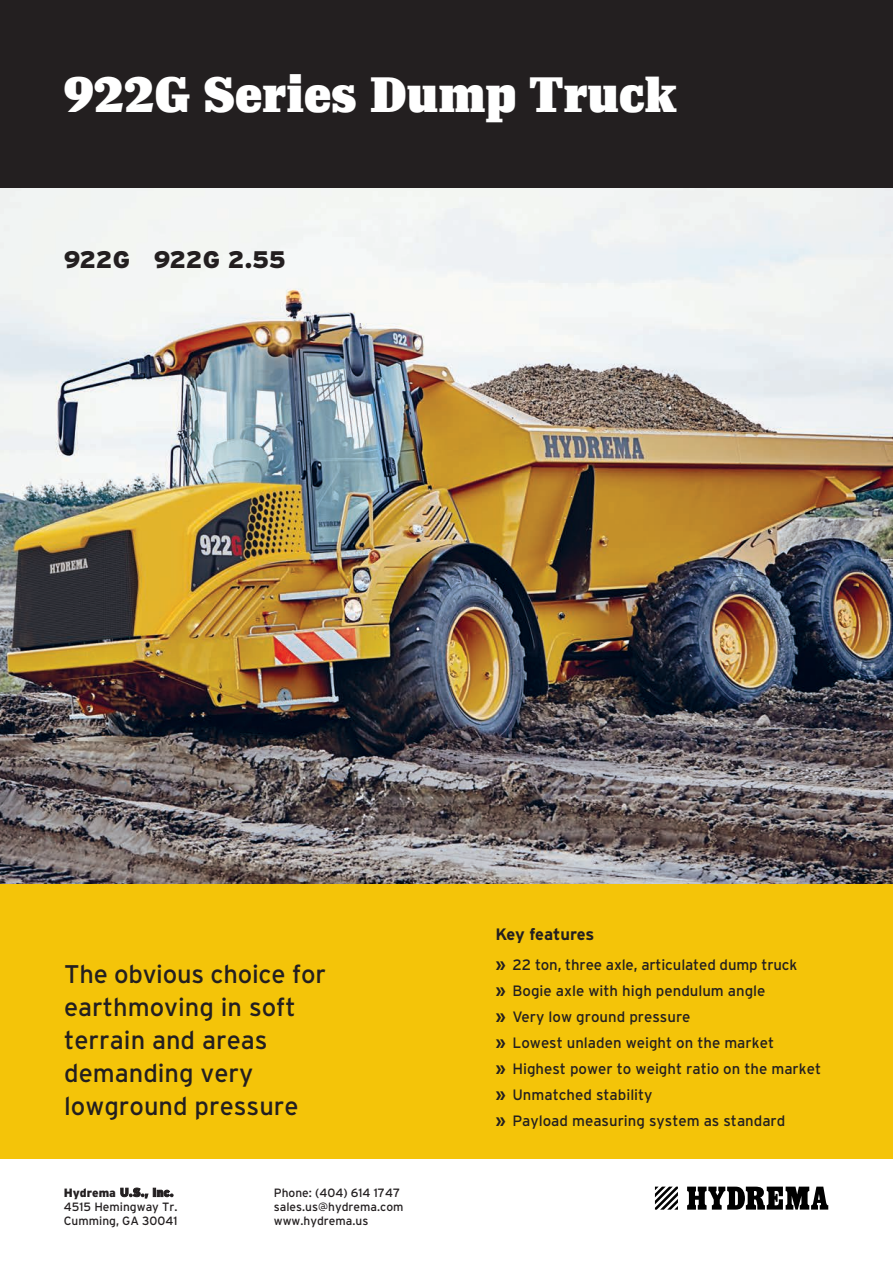
<style>
.page{position:relative;width:893px;height:1263px;background:#fff}
.page>*{position:absolute;margin:0;border:0;box-sizing:border-box;transform-origin:0 0}
.t1{font:49.5px "Impacto";color:#fff}
.t2{font:25.5px/33px "Interstate";color:#231f20}
.t3{font:900 24px "Interstate";letter-spacing:-.02em;color:#231f20}
.t4{font:700 16.5px "Interstate";letter-spacing:-.01em;color:#231f20}
.t5{font:15px/26px "Interstate";color:#231f20}
.t6{font:12px/14.4px "Interstate";color:#231f20}
.t7{font:900 12px "Interstate";color:#231f20}
.s1{font-weight:700;font-size:16.5px}
</style>
<div class="page">
<img style="left:0;top:187px;width:893px;height:697px">
<div style="left:0;top:884px;width:893px;height:275px;background:#f4c409"></div>
<svg style="left:655px;top:1186px;width:23px;height:24px"></svg>
<svg style="left:687px;top:1186px;width:141px;height:23px"></svg>
<div style="left:0;top:0;width:893px;height:187px;background:#231f20"></div>
<h1 class="t1" style="left:64px;top:66px;width:614px">922G Series Dump Truck</h1>
<h3 class="t3" style="left:64px;top:246px;width:224px">922G 922G 2.55</h3>
<h2 class="t2" style="left:64px;top:957px;width:263px">The obvious choice for earthmoving in soft terrain and areas demanding very lowground pressure</h2>
<p class="t7" style="left:64px;top:1185px;width:111px">Hydrema U.S., Inc.</p>
<p class="t6" style="left:64px;top:1199px;width:115px">4515 Hemingway Tr.<br>Cumming, GA 30041</p>
<p class="t6" style="left:274px;top:1185px;width:131px">Phone: (404) 614 1747 sales.us@hydrema.com www.hydrema.us</p>
<p class="t4" style="left:495px;top:924px;width:101px">Key features</p>
<p class="t5" style="left:495px;top:951px;width:327px"><span class="s1">»</span> 22 ton, three axle, articulated dump truck<br><span class="s1">»</span> Bogie axle with high pendulum angle<br><span class="s1">»</span> Very low ground pressure<br><span class="s1">»</span> Lowest unladen weight on the market<br><span class="s1">»</span> Highest power to weight ratio on the market <span class="s1">»</span> Unmatched stability<br><span class="s1">»</span> Payload measuring system as standard</p>
</div>
